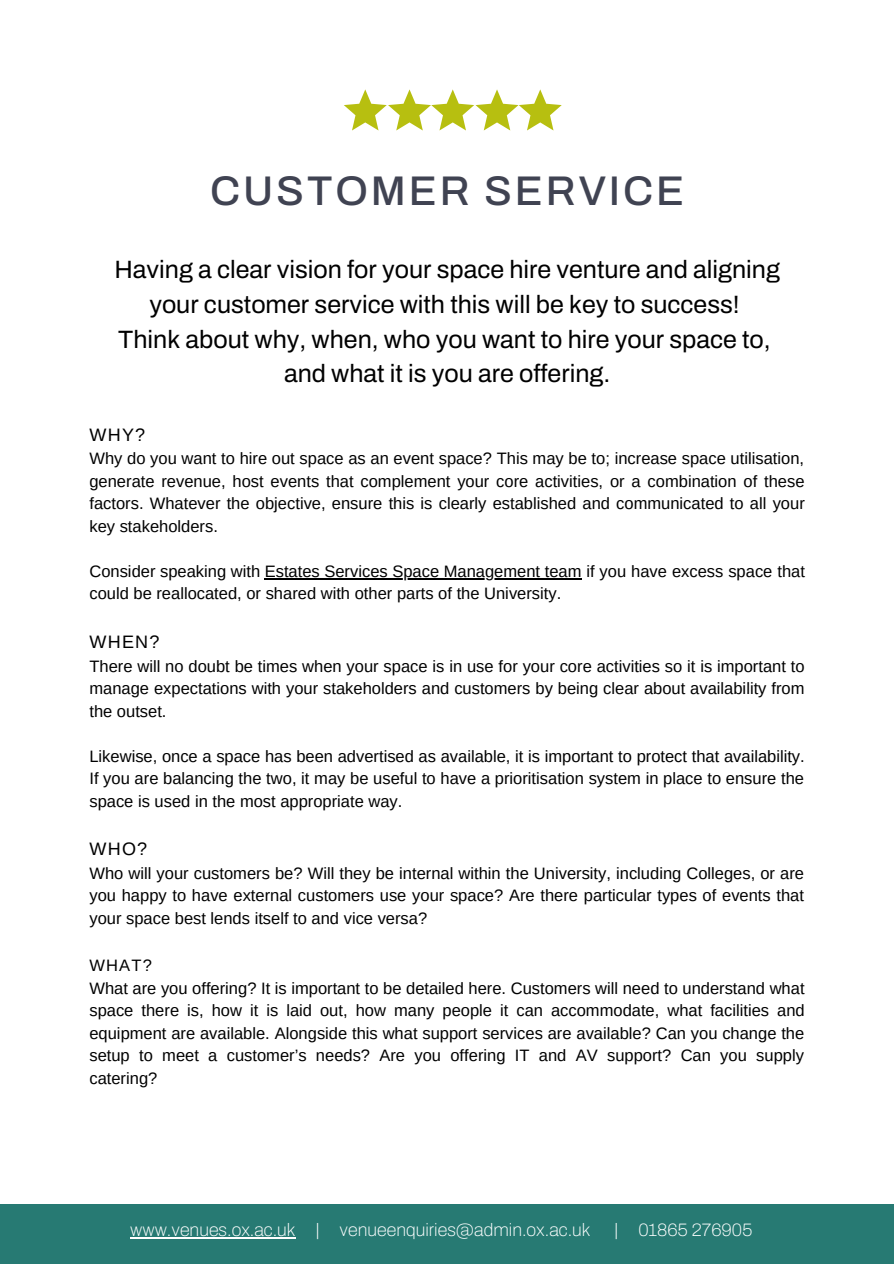
<style>
.page{position:relative;width:894px;height:1264px;background:#fff}
.page>*{position:absolute;margin:0;border:0;box-sizing:border-box;transform-origin:0 0}
.t1{font:500 41.55px "Archivo";letter-spacing:.07em;color:#404352}
.t2{font:25.05px/35px "Archivo";color:#000;text-align:center}
.t3{font:100 18px "Archivo";color:#fff}
.t4{font:18px "Arimo";letter-spacing:.07em;color:#000}
.t5{font:16.5px/22.5px "Arimo";color:#000;text-align:justify}
</style>
<div class="page">
<svg style="left:344px;top:89px;width:217px;height:41px"></svg>
<hr style="left:265px;top:578px;width:275px;height:1px;background:#000">
<hr style="left:540px;top:578px;width:41px;height:1px;background:#000">
<div style="left:0;top:1203px;width:893px;height:60px;background:#277a73"></div>
<hr style="left:130px;top:1236px;width:165px;height:2px;background:#fff">
<p class="t1" style="left:210px;top:169px;width:475px">CUSTOMER SERVICE</p>
<p class="t2" style="left:114px;top:252px;width:666px">Having a clear vision for your space hire venture and aligning your customer service with this will be key to success!</p>
<p class="t2" style="left:118px;top:322px;width:654px">Think about why, when, who you want to hire your space to,</p>
<p class="t2" style="left:284px;top:356px;width:328px">and what it is you are offering.</p>
<p class="t4" style="left:89px;top:424px;width:57px">WHY?</p>
<p class="t5" style="left:89px;top:447px;width:716px">Why do you want to hire out space as an event space? This may be to; increase space utilisation, generate revenue, host events that complement your core activities, or a combination of these factors. Whatever the objective, ensure this is clearly established and communicated to all your key stakeholders.</p>
<p class="t5" style="left:89px;top:560px;width:716px">Consider speaking with Estates Services Space Management team if you have excess space that could be reallocated, or shared with other parts of the University.</p>
<p class="t4" style="left:89px;top:631px;width:72px">WHEN?</p>
<p class="t5" style="left:89px;top:654px;width:716px">There will no doubt be times when your space is in use for your core activities so it is important to manage expectations with your stakeholders and customers by being clear about availability from the outset.</p>
<p class="t5" style="left:89px;top:744px;width:716px">Likewise, once a space has been advertised as available, it is important to protect that availability.<br>If you are balancing the two, it may be useful to have a prioritisation system in place to ensure the space is used in the most appropriate way.</p>
<p class="t4" style="left:89px;top:838px;width:59px">WHO?</p>
<p class="t5" style="left:89px;top:861px;width:716px">Who will your customers be? Will they be internal within the University, including Colleges, or are you happy to have external customers use your space? Are there particular types of events that your space best lends itself to and vice versa?</p>
<p class="t5" style="left:89px;top:954px;width:64px">WHAT?</p>
<p class="t5" style="left:89px;top:976px;width:716px">What are you offering? It is important to be detailed here. Customers will need to understand what space there is, how it is laid out, how many people it can accommodate, what facilities and equipment are available. Alongside this what support services are available? Can you change the setup to meet a customer’s needs? Are you offering IT and AV support? Can you supply catering?</p>
<p class="t3" style="left:130px;top:1219px;width:462px">www.venues.ox.ac.uk | venueenquiries@admin.ox.ac.uk</p>
<p class="t3" style="left:614px;top:1219px;width:139px">| 01865 276905</p>
</div>
